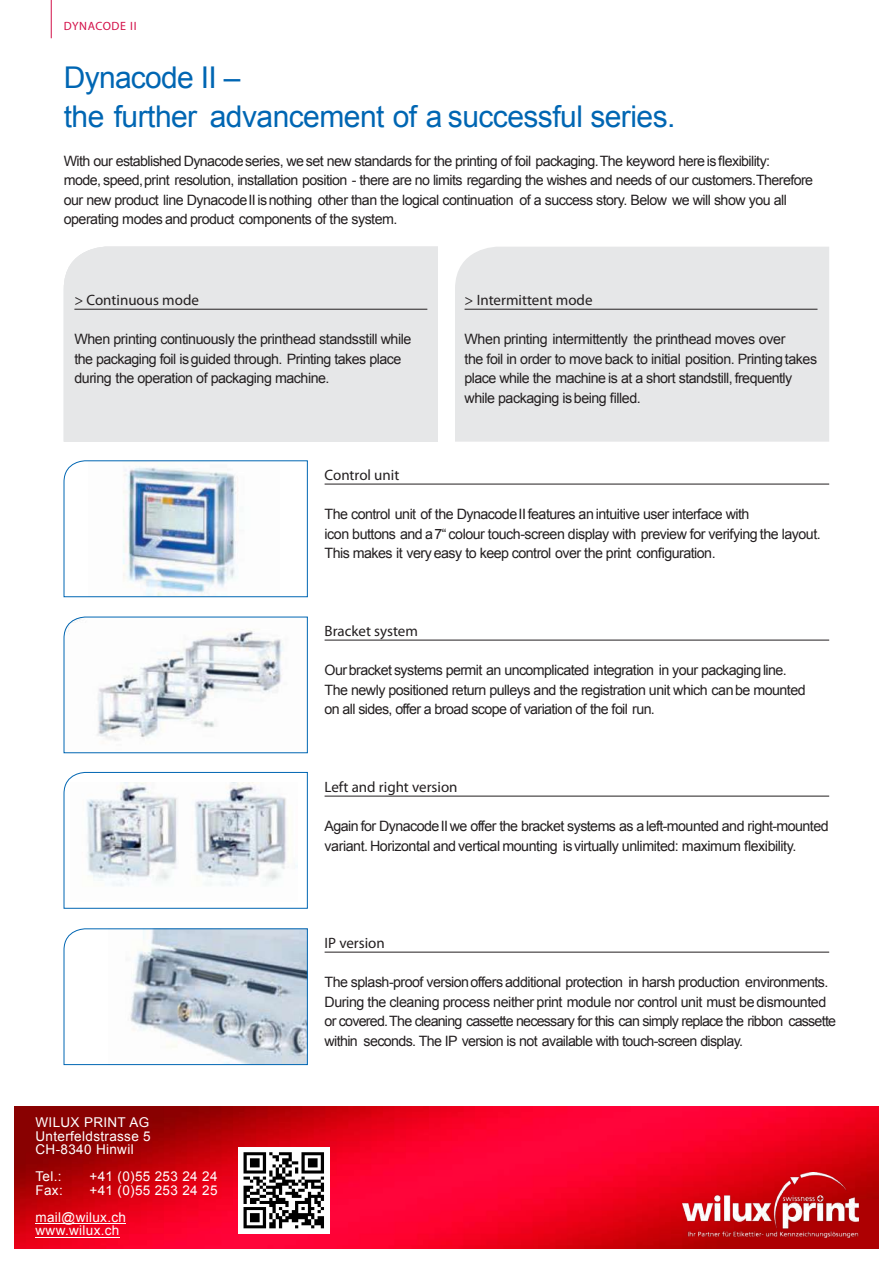
<style>
.page{position:relative;width:893px;height:1263px;background:#fff}
.page>*{position:absolute;margin:0;border:0;box-sizing:border-box;transform-origin:0 0}
.t1{font:30px/39px "Arial";letter-spacing:-.02em;color:#0066b3}
.t2{font:15px "Myriad Pro";color:#231f20}
.t3{font:14.25px/19.5px "Arial";letter-spacing:-.035em;color:#231f20}
.t4{font:13.5px/13.5px "Arial";letter-spacing:.025em;color:#fff;text-align:justify}
.t5{font:12px "Myriad Pro";letter-spacing:.045em;color:#d31048}
</style>
<div class="page">
<svg style="left:64px;top:460px;width:244px;height:137px"></svg>
<svg style="left:64px;top:617px;width:244px;height:136px"></svg>
<svg style="left:64px;top:772px;width:244px;height:137px"></svg>
<img style="left:71px;top:782px;width:108px;height:119px">
<img style="left:179px;top:782px;width:118px;height:119px">
<svg style="left:64px;top:928px;width:244px;height:137px"></svg>
<hr style="left:51px;top:0;width:1px;height:38px;background:#d31048">
<hr style="left:325px;top:484px;width:504px;height:1px;background:#231f20">
<div style="left:64px;top:247px;width:374px;height:195px;background:#e6e7e8"></div>
<hr style="left:74px;top:309px;width:353px;height:1px;background:#231f20">
<div style="left:455px;top:247px;width:374px;height:195px;background:#e6e7e8"></div>
<hr style="left:465px;top:309px;width:352px;height:1px;background:#231f20">
<hr style="left:325px;top:640px;width:504px;height:1px;background:#231f20">
<hr style="left:325px;top:796px;width:504px;height:1px;background:#231f20">
<hr style="left:325px;top:952px;width:504px;height:1px;background:#231f20">
<img style="left:14px;top:1107px;width:865px;height:142px">
<hr style="left:36px;top:1223px;width:90px;height:1px;background:#fff">
<hr style="left:36px;top:1237px;width:84px;height:1px;background:#fff">
<img style="left:683px;top:1172px;width:175px;height:65px">
<img style="left:238px;top:1147px;width:91px;height:86px">
<p class="t5" style="left:64px;top:21px;width:74px">DYNACODE II</p>
<h1 class="t1" style="left:64px;top:60px;width:613px">Dynacode II –<br>the further advancement of a successful series.</h1>
<p class="t3" style="left:64px;top:152px;width:751px">With our established Dynacodeseries, we set new standards for the printing of foil packaging.The keyword here is flexibility:<br>mode, speed,print resolution, installation position - there are no limits regarding the wishes and needs of our customers.Therefore our new product line DynacodeII isnothing other than the logical continuation of a success story. Below we will show you all operating modes and product components of the system.</p>
<p class="t2" style="left:74px;top:294px;width:126px">&gt; Continuous mode</p>
<p class="t3" style="left:74px;top:331px;width:339px">When printing continuously the printhead standsstill while the packaging foil isguided through. Printing takes place during the operation of packaging machine.</p>
<p class="t2" style="left:465px;top:294px;width:129px">&gt; Intermittent mode</p>
<p class="t3" style="left:465px;top:331px;width:354px">When printing intermittently the printhead moves over<br>the foil in order to move back to initial position. Printing takes place while the machine is at a short standstill, frequently while packaging isbeing filled.</p>
<p class="t2" style="left:325px;top:469px;width:76px">Control unit</p>
<p class="t3" style="left:325px;top:506px;width:498px">The control unit of the DynacodeII features an intuitive user interface with<br>icon buttons and a7“ colour touch-screen display with preview for verifying the layout.<br>This makes it very easy to keep control over the print configuration.</p>
<p class="t2" style="left:325px;top:625px;width:95px">Bracket system</p>
<p class="t3" style="left:325px;top:662px;width:483px">Our bracket systems permit an uncomplicated integration in your packaging line.<br>The newly positioned return pulleys and the registration unit which canbe mounted on all sides, offer a broad scope of variation of the foil run.</p>
<p class="t2" style="left:325px;top:781px;width:135px">Left and right version</p>
<p class="t3" style="left:325px;top:818px;width:505px">Again for DynacodeII we offer the bracket systems as a left-mounted and right-mounted variant. Horizontal and vertical mounting isvirtually unlimited: maximum flexibility.</p>
<p class="t4" style="left:36px;top:1117px;width:117px">WILUX PRINT AG Unterfeldstrasse 5<br>CH-8340 Hinwil</p>
<p class="t4" style="left:36px;top:1171px;width:28px">Tel.:</p>
<p class="t4" style="left:90px;top:1171px;width:129px">+41 (0)55 253 24 24</p>
<p class="t4" style="left:36px;top:1185px;width:29px">Fax:</p>
<p class="t4" style="left:36px;top:1178px;width:183px;line-height:27px;text-indent:54px">+41 (0)55 253 24 25 mail@wilux.ch</p>
<p class="t4" style="left:36px;top:1225px;width:85px">www.wilux.ch</p>
<p class="t2" style="left:325px;top:937px;width:62px">IP version</p>
<p class="t3" style="left:325px;top:974px;width:513px">The splash-proof versionoffers additional protection in harsh production environments.<br>During the cleaning process neither print module nor control unit must be dismounted or covered.The cleaning cassette necessary for this can simply replace the ribbon cassette within seconds. The IP version is not available with touch-screen display.</p>
</div>
